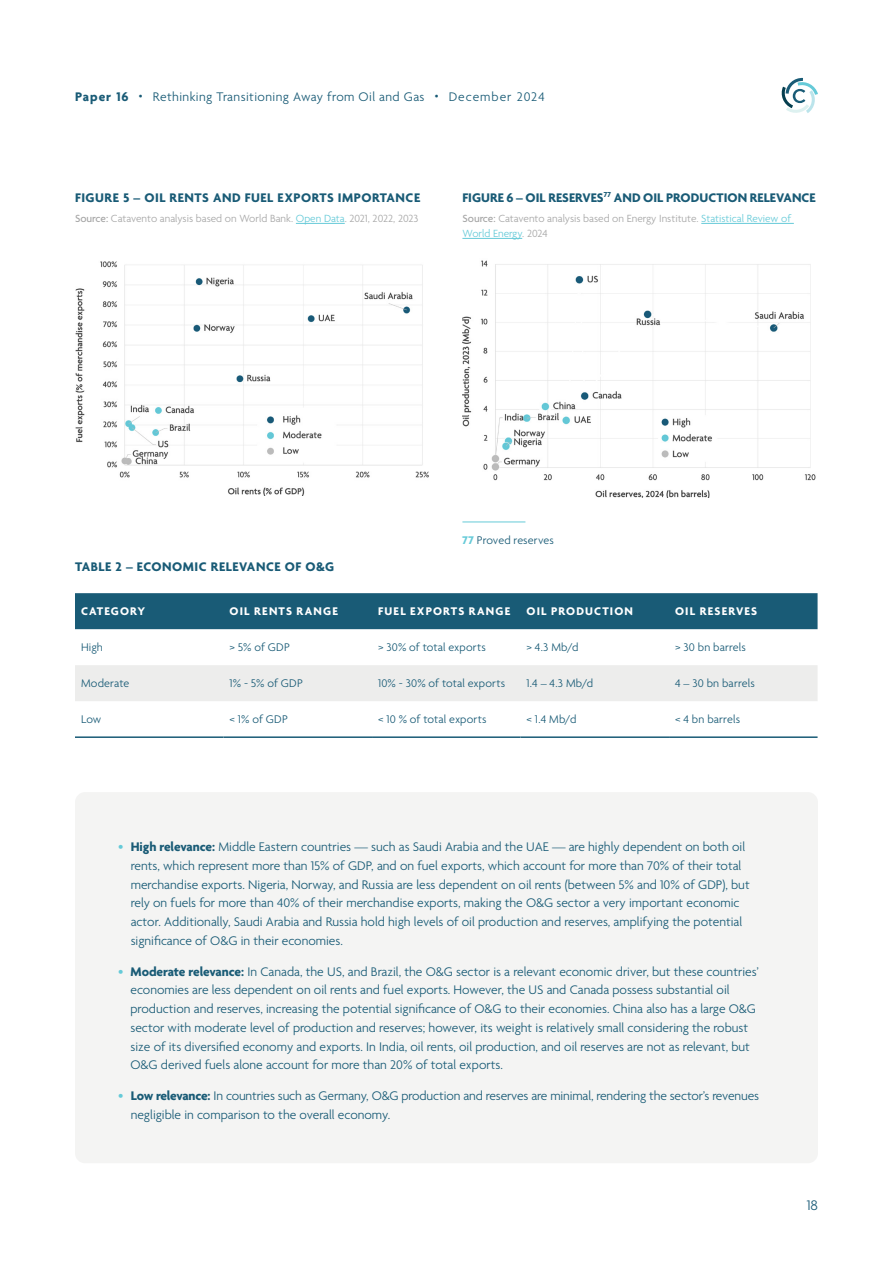
<style>
.page{position:relative;width:893px;height:1263px;background:#fff}
.page>*{position:absolute;margin:0;border:0;box-sizing:border-box;transform-origin:0 0}
.t1{font:300 15px "Agenda";color:#195b76}
.t2{font:300 13.5px/18.8px "Agenda";color:#195b76}
.t3{font:700 13.5px "Agenda";letter-spacing:.035em;color:#195b76}
.t4{font:300 13.5px "Agenda";letter-spacing:.03em;color:#195b76}
.t5{font:700 13.5px "Agenda";letter-spacing:.005em;color:#195b76}
.t6{font:300 12px "Agenda";letter-spacing:.01em;color:#195b76}
.t7{font:700 12px "Agenda";letter-spacing:.095em;color:#fff}
.t8{font:300 11.25px/15px "Agenda";color:#a6a6a6}
.s1{font-weight:700}
.s2{font-size:10.5px}
.s3{font-weight:500}
.s4{color:#65cad8}
.s5{font-weight:700;color:#65cad8}
.s6{font-size:15px;color:#65cad8}
</style>
<div class="page">
<svg style="left:781px;top:77px;width:37px;height:36px"></svg>
<div style="left:75px;top:792px;width:743px;height:371px;background:#f4f4f3;border-radius:10px"></div>
<hr style="left:462px;top:522px;width:63px;height:1px;background:#65cad8">
<hr style="left:296px;top:223px;width:49px;height:1px;background:#65cad8">
<hr style="left:701px;top:223px;width:93px;height:1px;background:#65cad8">
<hr style="left:462px;top:238px;width:60px;height:1px;background:#65cad8">
<div style="left:75px;top:593px;width:743px;height:36px;background:#195b76"></div>
<div style="left:75px;top:665px;width:743px;height:36px;background:#ededec"></div>
<hr style="left:75px;top:736px;width:149px;height:2px;background:#195b76">
<hr style="left:224px;top:736px;width:148px;height:2px;background:#195b76">
<hr style="left:372px;top:736px;width:148px;height:2px;background:#195b76">
<hr style="left:520px;top:736px;width:149px;height:2px;background:#195b76">
<hr style="left:669px;top:736px;width:149px;height:2px;background:#195b76">
<img style="left:75px;top:261px;width:354px;height:234px">
<img style="left:462px;top:260px;width:354px;height:238px">
<p class="t4" style="left:75px;top:89px;width:471px"><span class="s1">Paper 16</span> <span class="s2">•</span> Rethinking Transitioning Away from Oil and Gas <span class="s2">•</span> December 2024</p>
<p class="t3" style="left:75px;top:190px;width:347px">FIGURE 5 – OIL RENTS AND FUEL EXPORTS IMPORTANCE</p>
<p class="t5" style="left:462px;top:190px;width:355px">FIGURE 6 – OIL RESERVES<sup>77</sup> AND OIL PRODUCTION RELEVANCE</p>
<p class="t8" style="left:75px;top:212px;width:345px"><span class="s3">Source:</span> Catavento analysis based on World Bank. <span class="s4">Open Data</span>. 2021, 2022, 2023</p>
<p class="t8" style="left:462px;top:212px;width:330px"><span class="s3">Source:</span> Catavento analysis based on Energy Institute. <span class="s4">Statistical Review of<br>World Energy</span>. 2024</p>
<p class="t3" style="left:75px;top:560px;width:261px">TABLE 2 – ECONOMIC RELEVANCE OF O&amp;G</p>
<p class="t6" style="left:462px;top:534px;width:93px"><span class="s5">77</span> Proved reserves</p>
<p class="t7" style="left:81px;top:605px;width:66px">CATEGORY</p>
<p class="t7" style="left:230px;top:605px;width:110px">OIL RENTS RANGE</p>
<p class="t7" style="left:378px;top:605px;width:134px">FUEL EXPORTS RANGE</p>
<p class="t7" style="left:526px;top:605px;width:108px">OIL PRODUCTION</p>
<p class="t7" style="left:675px;top:605px;width:84px">OIL RESERVES</p>
<p class="t6" style="left:81px;top:641px;width:23px">High</p>
<p class="t6" style="left:230px;top:641px;width:62px">&gt; 5% of GDP</p>
<p class="t6" style="left:378px;top:641px;width:109px">&gt; 30% of total exports</p>
<p class="t6" style="left:526px;top:641px;width:54px">&gt; 4.3 Mb/d</p>
<p class="t6" style="left:675px;top:641px;width:72px">&gt; 30 bn barrels</p>
<p class="t6" style="left:81px;top:677px;width:50px">Moderate</p>
<p class="t6" style="left:230px;top:677px;width:75px">1% - 5% of GDP</p>
<p class="t6" style="left:378px;top:677px;width:129px">10% - 30% of total exports</p>
<p class="t6" style="left:526px;top:677px;width:68px">1.4 – 4.3 Mb/d</p>
<p class="t6" style="left:675px;top:677px;width:81px">4 – 30 bn barrels</p>
<p class="t6" style="left:81px;top:713px;width:22px">Low</p>
<p class="t6" style="left:230px;top:713px;width:60px">&lt; 1% of GDP</p>
<p class="t6" style="left:378px;top:713px;width:110px">&lt; 10 % of total exports</p>
<p class="t6" style="left:526px;top:713px;width:51px">&lt; 1.4 Mb/d</p>
<p class="t6" style="left:675px;top:713px;width:67px">&lt; 4 bn barrels</p>
<p class="t2" style="left:131px;top:838px;width:621px;text-indent:-12px"><span class="s6">•</span> <span class="s1">High relevance:</span> Middle Eastern countries — such as Saudi Arabia and the UAE — are highly dependent on both oil rents, which represent more than 15% of GDP, and on fuel exports, which account for more than 70% of their total merchandise exports. Nigeria, Norway, and Russia are less dependent on oil rents (between 5% and 10% of GDP), but rely on fuels for more than 40% of their merchandise exports, making the O&amp;G sector a very important economic actor. Additionally, Saudi Arabia and Russia hold high levels of oil production and reserves, amplifying the potential significance of O&amp;G in their economies.</p>
<p class="t2" style="left:130px;top:963px;width:630px;text-indent:-12px"><span class="s6">•</span> <span class="s1">Moderate relevance:</span> In Canada, the US, and Brazil, the O&amp;G sector is a relevant economic driver, but these countries’ economies are less dependent on oil rents and fuel exports. However, the US and Canada possess substantial oil production and reserves, increasing the potential significance of O&amp;G to their economies. China also has a large O&amp;G sector with moderate level of production and reserves; however, its weight is relatively small considering the robust size of its diversified economy and exports. In India, oil rents, oil production, and oil reserves are not as relevant, but O&amp;G derived fuels alone account for more than 20% of total exports.</p>
<p class="t2" style="left:131px;top:1087px;width:630px;text-indent:-12px"><span class="s6">•</span> <span class="s1">Low relevance:</span> In countries such as Germany, O&amp;G production and reserves are minimal, rendering the sector’s revenues negligible in comparison to the overall economy.</p>
<p class="t1" style="left:807px;top:1197px;width:13px">18</p>
</div>
